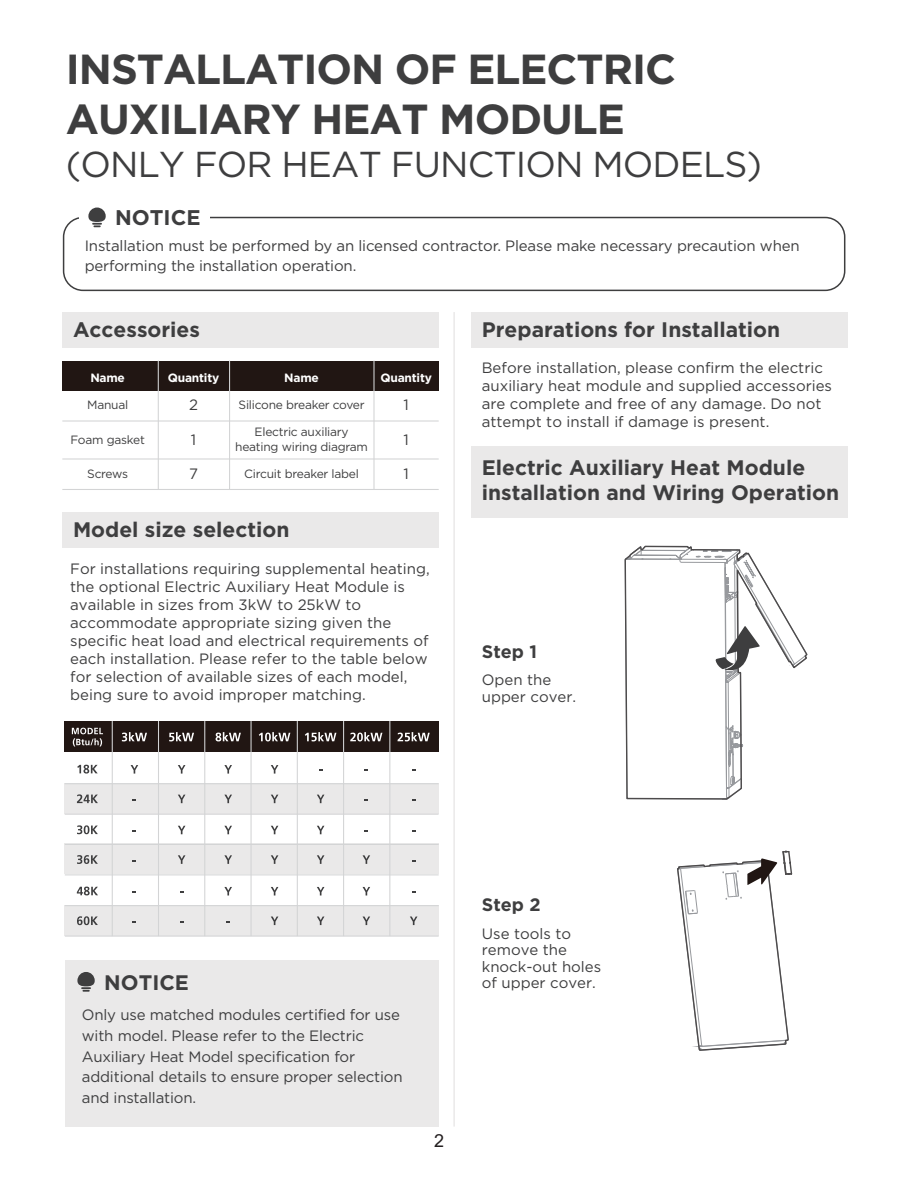
<style>
.page{position:relative;width:918px;height:1188px;background:#fff}
.page>*{position:absolute;margin:0;border:0;box-sizing:border-box;transform-origin:0 0}
.t1{font:700 42px/50.4px "Gotham";letter-spacing:-.025em;color:#3e3e3f}
.t2{font:36px "Gotham";letter-spacing:-.025em;color:#3e3e3f}
.t3{font:700 21.15px "Gotham";color:#3e3e3f}
.t4{font:700 21px/25.2px "Gotham";color:#3e3e3f}
.t5{font:700 18px "Gotham";color:#3e3e3f}
.t6{font:18px "Arial";color:#231f20}
.t7{font:15px/18px "Gotham";color:#3e3e3f}
.t8{font:12px/14.7px "Gotham";letter-spacing:-.02em;color:#3e3e3f;text-align:center}
.t9{font:700 12px "Gotham";letter-spacing:-.02em;color:#fff}
</style>
<div class="page">
<div style="left:64px;top:844px;width:375px;height:30px;background:#eae9e9"></div>
<div style="left:64px;top:905px;width:375px;height:31px;background:#eae9e9"></div>
<svg style="left:77px;top:887px;width:21px;height:8px"></svg>
<svg style="left:224px;top:887px;width:8px;height:8px"></svg>
<svg style="left:271px;top:887px;width:7px;height:8px"></svg>
<svg style="left:317px;top:887px;width:7px;height:8px"></svg>
<svg style="left:363px;top:887px;width:7px;height:8px"></svg>
<svg style="left:271px;top:917px;width:7px;height:8px"></svg>
<svg style="left:317px;top:917px;width:7px;height:8px"></svg>
<svg style="left:363px;top:917px;width:7px;height:8px"></svg>
<svg style="left:410px;top:917px;width:7px;height:8px"></svg>
<svg style="left:77px;top:916px;width:21px;height:9px"></svg>
<hr style="left:65px;top:936px;width:374px;height:1px;background:#d3d4d5">
<hr style="left:65px;top:905px;width:374px;height:1px;background:#d3d4d5">
<div style="left:64px;top:783px;width:375px;height:31px;background:#eae9e9"></div>
<div style="left:64px;top:721px;width:375px;height:31px;background:#211613"></div>
<svg style="left:72px;top:728px;width:31px;height:19px"></svg>
<svg style="left:77px;top:765px;width:21px;height:9px"></svg>
<svg style="left:122px;top:732px;width:25px;height:9px"></svg>
<svg style="left:131px;top:765px;width:7px;height:9px"></svg>
<svg style="left:178px;top:765px;width:7px;height:9px"></svg>
<svg style="left:224px;top:765px;width:8px;height:9px"></svg>
<svg style="left:271px;top:765px;width:7px;height:9px"></svg>
<svg style="left:178px;top:795px;width:7px;height:8px"></svg>
<svg style="left:224px;top:795px;width:8px;height:8px"></svg>
<svg style="left:271px;top:795px;width:7px;height:8px"></svg>
<svg style="left:317px;top:795px;width:7px;height:8px"></svg>
<svg style="left:77px;top:794px;width:21px;height:9px"></svg>
<svg style="left:169px;top:732px;width:25px;height:9px"></svg>
<svg style="left:216px;top:732px;width:25px;height:9px"></svg>
<svg style="left:259px;top:732px;width:31px;height:9px"></svg>
<svg style="left:305px;top:732px;width:31px;height:9px"></svg>
<svg style="left:350px;top:732px;width:32px;height:9px"></svg>
<svg style="left:398px;top:732px;width:32px;height:9px"></svg>
<hr style="left:65px;top:814px;width:374px;height:1px;background:#d3d4d5">
<hr style="left:65px;top:783px;width:374px;height:1px;background:#d3d4d5">
<svg style="left:77px;top:825px;width:21px;height:9px"></svg>
<svg style="left:178px;top:826px;width:7px;height:8px"></svg>
<svg style="left:224px;top:826px;width:8px;height:8px"></svg>
<svg style="left:271px;top:826px;width:7px;height:8px"></svg>
<svg style="left:317px;top:826px;width:7px;height:8px"></svg>
<svg style="left:178px;top:855px;width:7px;height:9px"></svg>
<svg style="left:224px;top:855px;width:8px;height:9px"></svg>
<svg style="left:271px;top:855px;width:7px;height:9px"></svg>
<svg style="left:317px;top:855px;width:7px;height:9px"></svg>
<svg style="left:363px;top:855px;width:7px;height:9px"></svg>
<svg style="left:77px;top:855px;width:21px;height:9px"></svg>
<hr style="left:65px;top:874px;width:374px;height:1px;background:#d3d4d5">
<hr style="left:65px;top:844px;width:374px;height:1px;background:#d3d4d5">
<hr style="left:112px;top:721px;width:1px;height:215px;background:#d3d4d5">
<hr style="left:158px;top:721px;width:1px;height:215px;background:#d3d4d5">
<hr style="left:389px;top:721px;width:1px;height:215px;background:#d3d4d5">
<hr style="left:204px;top:721px;width:1px;height:215px;background:#d3d4d5">
<hr style="left:251px;top:721px;width:1px;height:215px;background:#d3d4d5">
<hr style="left:297px;top:721px;width:1px;height:215px;background:#d3d4d5">
<hr style="left:343px;top:721px;width:1px;height:215px;background:#d3d4d5">
<div style="left:65px;top:960px;width:374px;height:167px;background:#eae9e9"></div>
<svg style="left:77px;top:972px;width:18px;height:20px"></svg>
<div style="left:63px;top:217px;width:782px;height:74px;border:2px solid #3e3e3f;border-radius:19px"></div>
<div style="left:80px;top:206px;width:130px;height:21px;background:#fff"></div>
<svg style="left:88px;top:208px;width:18px;height:19px"></svg>
<div style="left:62px;top:312px;width:377px;height:36px;background:#eae9e9"></div>
<div style="left:471px;top:312px;width:376px;height:36px;background:#eae9e9"></div>
<div style="left:471px;top:446px;width:376px;height:36px;background:#eae9e9"></div>
<div style="left:471px;top:482px;width:376px;height:36px;background:#eae9e9"></div>
<div style="left:62px;top:512px;width:377px;height:36px;background:#eae9e9"></div>
<div style="left:62px;top:361px;width:377px;height:30px;background:#211613"></div>
<hr style="left:373px;top:361px;width:2px;height:128px;background:#d3d4d5">
<hr style="left:229px;top:361px;width:1px;height:128px;background:#d3d4d5">
<hr style="left:158px;top:361px;width:1px;height:128px;background:#d3d4d5">
<hr style="left:62px;top:420px;width:377px;height:2px;background:#d3d4d5">
<hr style="left:62px;top:458px;width:377px;height:2px;background:#d3d4d5">
<hr style="left:62px;top:489px;width:377px;height:1px;background:#d3d4d5">
<hr style="left:453px;top:312px;width:2px;height:815px;background:#eae9e9">
<svg style="left:677px;top:850px;width:116px;height:201px"></svg>
<svg style="left:625px;top:546px;width:182px;height:254px"></svg>
<p class="t1" style="left:66px;top:43px;width:612px">INSTALLATION OF ELECTRIC<br>AUXILIARY HEAT MODULE</p>
<p class="t2" style="left:66px;top:145px;width:698px">(ONLY FOR HEAT FUNCTION MODELS)</p>
<p class="t3" style="left:115px;top:205px;width:87px">NOTICE</p>
<p class="t7" style="left:85px;top:235px;width:717px;line-height:20.7px">Installation must be performed by an licensed contractor. Please make necessary precaution when performing the installation operation.</p>
<p class="t4" style="left:73px;top:316px;width:129px">Accessories</p>
<p class="t4" style="left:482px;top:316px;width:300px">Preparations for Installation</p>
<p class="t9" style="left:90px;top:370px;width:36px">Name</p>
<p class="t9" style="left:168px;top:370px;width:53px">Quantity</p>
<p class="t9" style="left:284px;top:370px;width:36px">Name</p>
<p class="t9" style="left:381px;top:370px;width:53px">Quantity</p>
<p class="t8" style="left:87px;top:397px;width:43px">Manual</p>
<p class="t8" style="left:71px;top:432px;width:76px">Foam gasket</p>
<p class="t8" style="left:87px;top:466px;width:42px">Screws</p>
<p class="t7" style="left:189px;top:396px;width:10px">2</p>
<p class="t7" style="left:404px;top:396px;width:7px">1</p>
<p class="t7" style="left:404px;top:430px;width:7px">1</p>
<p class="t7" style="left:404px;top:465px;width:7px">1</p>
<p class="t8" style="left:239px;top:397px;width:128px">Silicone breaker cover</p>
<p class="t8" style="left:235px;top:425px;width:134px">Electric auxiliary heating wiring diagram</p>
<p class="t8" style="left:244px;top:466px;width:116px">Circuit breaker label</p>
<p class="t7" style="left:191px;top:430px;width:7px">1</p>
<p class="t7" style="left:189px;top:465px;width:10px">7</p>
<p class="t4" style="left:73px;top:516px;width:218px">Model size selection</p>
<p class="t7" style="left:70px;top:560px;width:361px">For installations requiring supplemental heating, the optional Electric Auxiliary Heat Module is available in sizes from 3kW to 25kW to accommodate appropriate sizing given the specific heat load and electrical requirements of each installation. Please refer to the table below for selection of available sizes of each model, being sure to avoid improper matching.</p>
<p class="t7" style="left:482px;top:358px;width:352px">Before installation, please confirm the electric auxiliary heat module and supplied accessories are complete and free of any damage. Do not attempt to install if damage is present.</p>
<p class="t4" style="left:482px;top:454px;width:359px">Electric Auxiliary Heat Module installation and Wiring Operation</p>
<p class="t5" style="left:482px;top:641px;width:57px">Step 1</p>
<p class="t7" style="left:482px;top:672px;width:96px;line-height:16.5px">Open the upper cover.</p>
<p class="t4" style="left:104px;top:970px;width:86px">NOTICE</p>
<p class="t7" style="left:82px;top:1004px;width:322px;line-height:20.7px">Only use matched modules certified for use with model. Please refer to the Electric Auxiliary Heat Model specification for additional details to ensure proper selection and installation.</p>
<p class="t5" style="left:482px;top:895px;width:60px">Step 2</p>
<p class="t7" style="left:482px;top:925px;width:121px;line-height:16.5px">Use tools to remove the knock-out holes of upper cover.</p>
<p class="t6" style="left:440px;top:1128px;width:22px">21</p>
<p class="t6" style="left:434px;top:1128px;width:12px">2</p>
</div>
